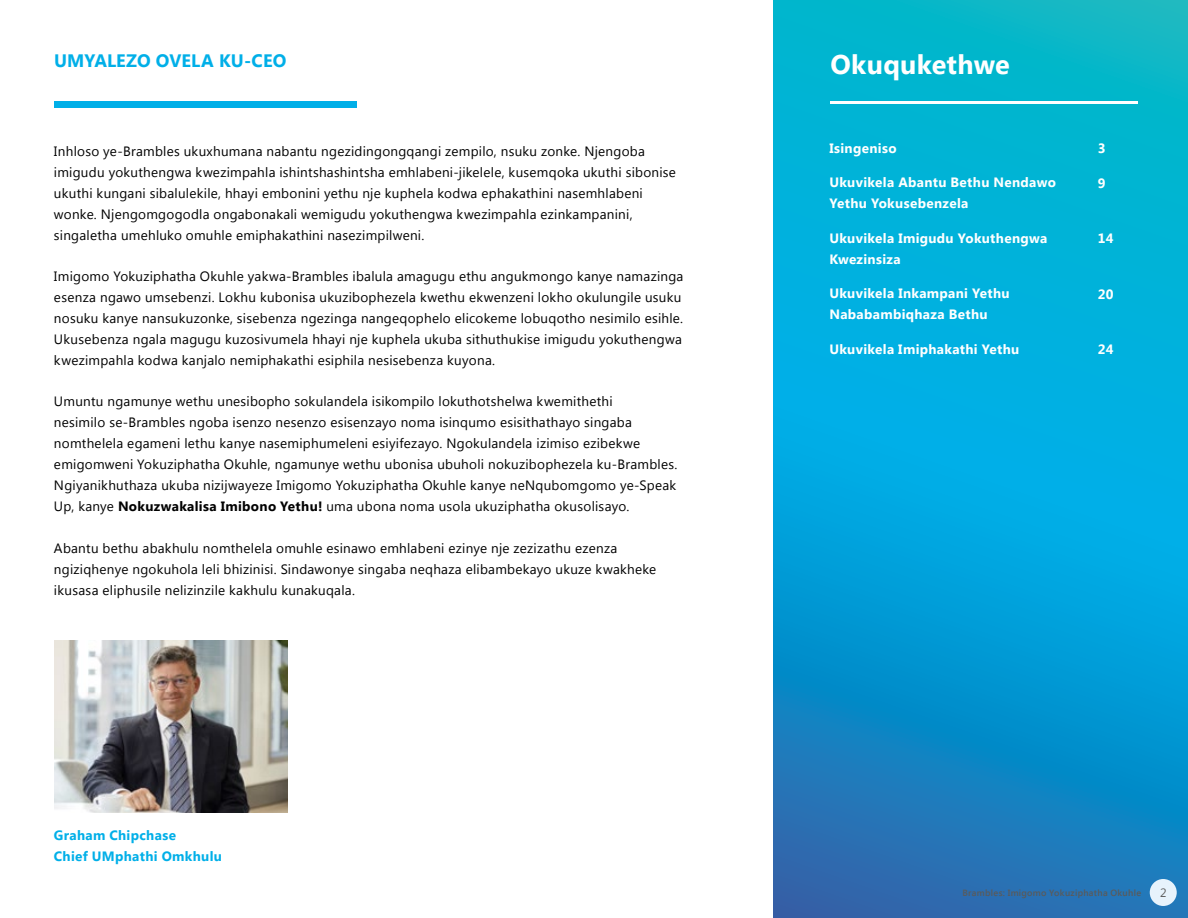
<style>
.page{position:relative;width:1188px;height:918px;background:#fff}
.page>*{position:absolute;margin:0;border:0;box-sizing:border-box;transform-origin:0 0}
.t1{font:700 27px "Segoe UI";letter-spacing:.01em;color:#fff}
.t2{font:700 18px "Segoe UI";letter-spacing:.005em;color:#00afe8}
.t3{font:13.5px/21px "Segoe UI";letter-spacing:.02em;color:#000}
.t4{font:700 13.5px/21px "Segoe UI";letter-spacing:.025em;color:#fff}
.t5{font:700 13.5px/21px "Segoe UI";letter-spacing:.02em;color:#00afe8}
.t6{font:12px "Segoe UI";color:#5a5a5a}
.t7{font:600 9px "Segoe UI";letter-spacing:.035em;color:#5a5a5a}
.s1{font-weight:700}
</style>
<div class="page">
<svg style="left:773px;top:0;width:415px;height:918px;background:#06a1d3"></svg>
<hr style="left:831px;top:102px;width:307px;height:2px;background:#fff">
<div style="left:54px;top:102px;width:302px;height:6px;background:#00afe8"></div>
<img style="left:54px;top:640px;width:234px;height:173px">
<div style="left:1150px;top:879px;width:27px;height:27px;background:#e7f3fc;border-radius:50%"></div>
<h2 class="t2" style="left:54px;top:48px;width:234px">UMYALEZO OVELA KU-CEO</h2>
<h1 class="t1" style="left:831px;top:45px;width:181px">Okuqukethwe</h1>
<p class="t3" style="left:54px;top:140px;width:623px">Inhloso ye-Brambles ukuxhumana nabantu ngezidingongqangi zempilo, nsuku zonke. Njengoba imigudu yokuthengwa kwezimpahla ishintshashintsha emhlabeni-jikelele, kusemqoka ukuthi sibonise ukuthi kungani sibalulekile, hhayi embonini yethu nje kuphela kodwa ephakathini nasemhlabeni wonke. Njengomgogodla ongabonakali wemigudu yokuthengwa kwezimpahla ezinkampanini, singaletha umehluko omuhle emiphakathini nasezimpilweni.</p>
<p class="t3" style="left:54px;top:265px;width:631px">Imigomo Yokuziphatha Okuhle yakwa-Brambles ibalula amagugu ethu angukmongo kanye namazinga esenza ngawo umsebenzi. Lokhu kubonisa ukuzibophezela kwethu ekwenzeni lokho okulungile usuku nosuku kanye nansukuzonke, sisebenza ngezinga nangeqophelo elicokeme lobuqotho nesimilo esihle.<br>Ukusebenza ngala magugu kuzosivumela hhayi nje kuphela ukuba sithuthukise imigudu yokuthengwa kwezimpahla kodwa kanjalo nemiphakathi esiphila nesisebenza kuyona.</p>
<p class="t3" style="left:54px;top:390px;width:625px">Umuntu ngamunye wethu unesibopho sokulandela isikompilo lokuthotshelwa kwemithethi<br>nesimilo se-Brambles ngoba isenzo nesenzo esisenzayo noma isinqumo esisithathayo singaba nomthelela egameni lethu kanye nasemiphumeleni esiyifezayo. Ngokulandela izimiso ezibekwe emigomweni Yokuziphatha Okuhle, ngamunye wethu ubonisa ubuholi nokuzibophezela ku-Brambles.<br>Ngiyanikhuthaza ukuba nizijwayeze Imigomo Yokuziphatha Okuhle kanye neNqubomgomo ye-Speak Up, kanye <span class="s1">Nokuzwakalisa Imibono Yethu!</span> uma ubona noma usola ukuziphatha okusolisayo.</p>
<p class="t3" style="left:54px;top:537px;width:604px">Abantu bethu abakhulu nomthelela omuhle esinawo emhlabeni ezinye nje zezizathu ezenza ngiziqhenye ngokuhola leli bhizinisi. Sindawonye singaba neqhaza elibambekayo ukuze kwakheke ikusasa eliphusile nelizinzile kakhulu kunakuqala.</p>
<p class="t4" style="left:829px;top:136px;width:69px">Isingeniso</p>
<p class="t4" style="left:829px;top:171px;width:228px">Ukuvikela Abantu Bethu Nendawo<br>Yethu Yokusebenzela</p>
<p class="t4" style="left:829px;top:227px;width:220px">Ukuvikela Imigudu Yokuthengwa<br>Kwezinsiza</p>
<p class="t4" style="left:829px;top:282px;width:182px">Ukuvikela Inkampani Yethu<br>Nababambiqhaza Bethu</p>
<p class="t4" style="left:829px;top:338px;width:192px">Ukuvikela Imiphakathi Yethu</p>
<p class="t4" style="left:1098px;top:137px;width:9px">3</p>
<p class="t4" style="left:1098px;top:172px;width:9px">9</p>
<p class="t4" style="left:1098px;top:227px;width:17px">14</p>
<p class="t4" style="left:1098px;top:283px;width:17px">20</p>
<p class="t4" style="left:1098px;top:338px;width:17px">24</p>
<p class="t5" style="left:54px;top:824px;width:170px">Graham Chipchase<br>Chief UMphathi Omkhulu</p>
<p class="t7" style="left:963px;top:886px;width:180px">Brambles: Imigomo Yokuziphatha Okuhle</p>
<p class="t6" style="left:1160px;top:884px;width:8px">2</p>
</div>
